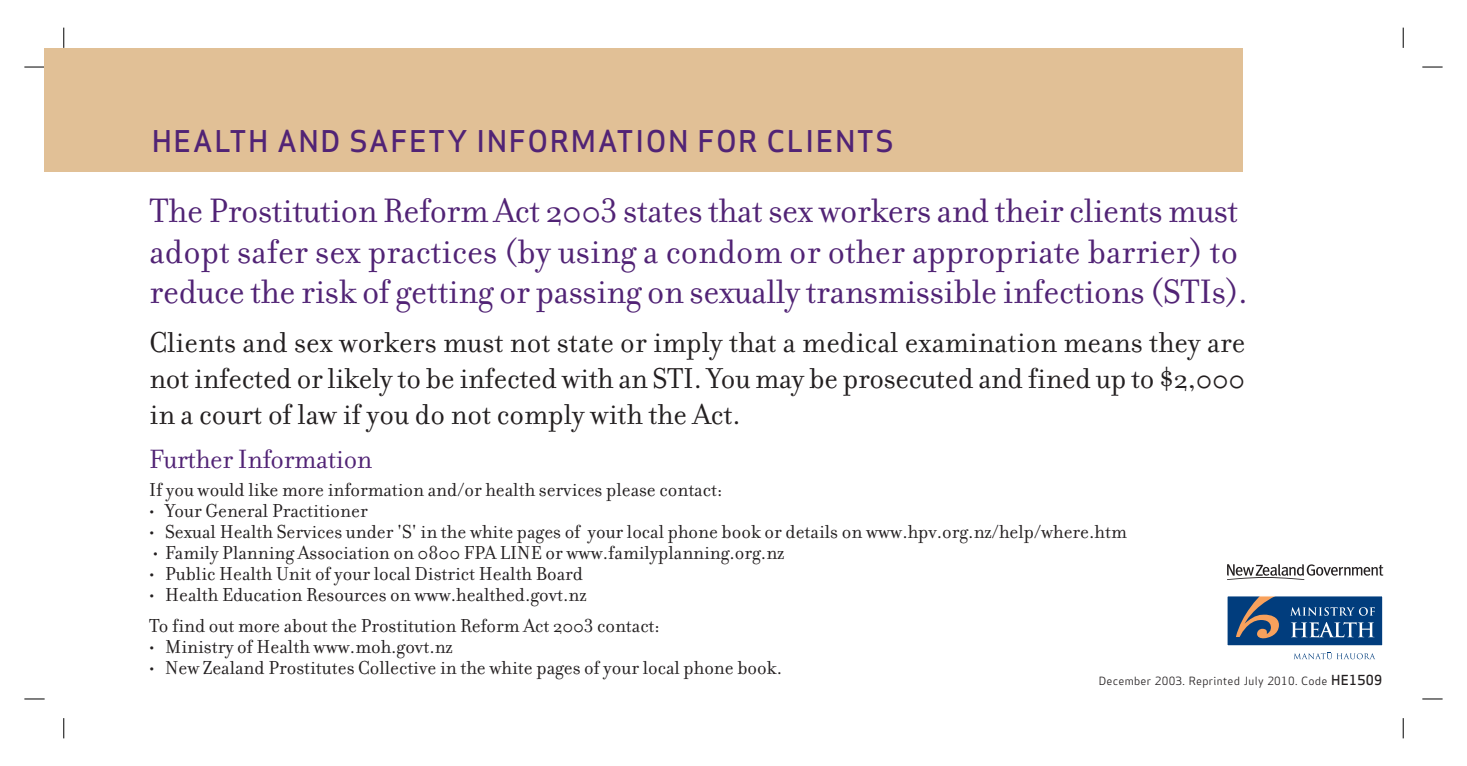
<style>
.page{position:relative;width:1467px;height:766px;background:#fff}
.page>*{position:absolute;margin:0;border:0;box-sizing:border-box;transform-origin:0 0}
.t1{font:36.45px/40.3px "Filosofia";letter-spacing:-.01em;color:#512375}
.t2{font:30.82px/35.8px "Filosofia";color:#231f20;text-align:justify}
.t3{font:29.25px "Apex Sans Medium T";letter-spacing:.05em;color:#512375}
.t4{font:28.35px "Filosofia";letter-spacing:-.01em;color:#512375}
.t5{font:20.25px/30.6px "Filosofia";color:#231f20}
.t6{font:11.03px "Apex Sans Book T";letter-spacing:.025em;color:#231f20}
.s1{font-family:"Apex Sans Medium T";font-size:13.5px}
</style>
<div class="page">
<svg style="left:24px;top:698px;width:21px;height:1px"></svg>
<svg style="left:63px;top:718px;width:1px;height:20px"></svg>
<svg style="left:24px;top:67px;width:21px;height:1px"></svg>
<svg style="left:63px;top:28px;width:1px;height:20px"></svg>
<svg style="left:1422px;top:67px;width:21px;height:1px"></svg>
<svg style="left:1403px;top:28px;width:1px;height:20px"></svg>
<svg style="left:1422px;top:698px;width:21px;height:1px"></svg>
<svg style="left:1403px;top:718px;width:1px;height:20px"></svg>
<div style="left:45px;top:48px;width:1198px;height:123px;background:#e1c096"></div>
<div style="left:1227px;top:595px;width:156px;height:50px;background:#013d7d"></div>
<svg style="left:1236px;top:597px;width:43px;height:41px"></svg>
<div style="left:1227px;top:595px;width:156px;height:51px;border:1px solid #fff"></div>
<svg style="left:1291px;top:607px;width:84px;height:8px"></svg>
<svg style="left:1291px;top:622px;width:83px;height:15px"></svg>
<svg style="left:1294px;top:652px;width:81px;height:7px"></svg>
<svg style="left:1227px;top:564px;width:156px;height:16px"></svg>
<h3 class="t3" style="left:152px;top:130px;width:744px">HEALTH AND SAFETY INFORMATION FOR CLIENTS</h3>
<p class="t1" style="left:150px;top:196px;width:1100px">The Prostitution Reform Act 2003 states that sex workers and their clients must adopt safer sex practices (by using a condom or other appropriate barrier) to reduce the risk of getting or passing on sexually transmissible infections (STIs).</p>
<h2 class="t2" style="left:150px;top:328px;width:1097px">Clients and sex workers must not state or imply that a medical examination means they are not infected or likely to be infected with an STI. You may be prosecuted and fined up to $2,000 in a court of law if you do not comply with the Act.</h2>
<h3 class="t4" style="left:149px;top:450px;width:225px">Further Information</h3>
<p class="t5" style="left:149px;top:477px;width:575px">If you would like more information and/or health services please contact:</p>
<p class="t5" style="left:149px;top:498px;width:220px">• Your General Practitioner</p>
<p class="t5" style="left:149px;top:519px;width:979px">• Sexual Health Services under 'S' in the white pages of your local phone book or details on www.hpv.org.nz/help/where.htm</p>
<p class="t5" style="left:153px;top:540px;width:633px">• Family Planning Association on 0800 FPA LINE or www.familyplanning.org.nz</p>
<p class="t5" style="left:149px;top:561px;width:435px">• Public Health Unit of your local District Health Board</p>
<p class="t5" style="left:149px;top:582px;width:512px">• Health Education Resources on www.healthed.govt.nz<br>To find out more about the Prostitution Reform Act 2003 contact:</p>
<p class="t5" style="left:149px;top:633px;width:305px">• Ministry of Health www.moh.govt.nz</p>
<p class="t5" style="left:149px;top:654px;width:634px">• New Zealand Prostitutes Collective in the white pages of your local phone book.</p>
<p class="t6" style="left:1099px;top:676px;width:285px">December 2003. Reprinted July 2010. Code <span class="s1">HE1509</span></p>
</div>
